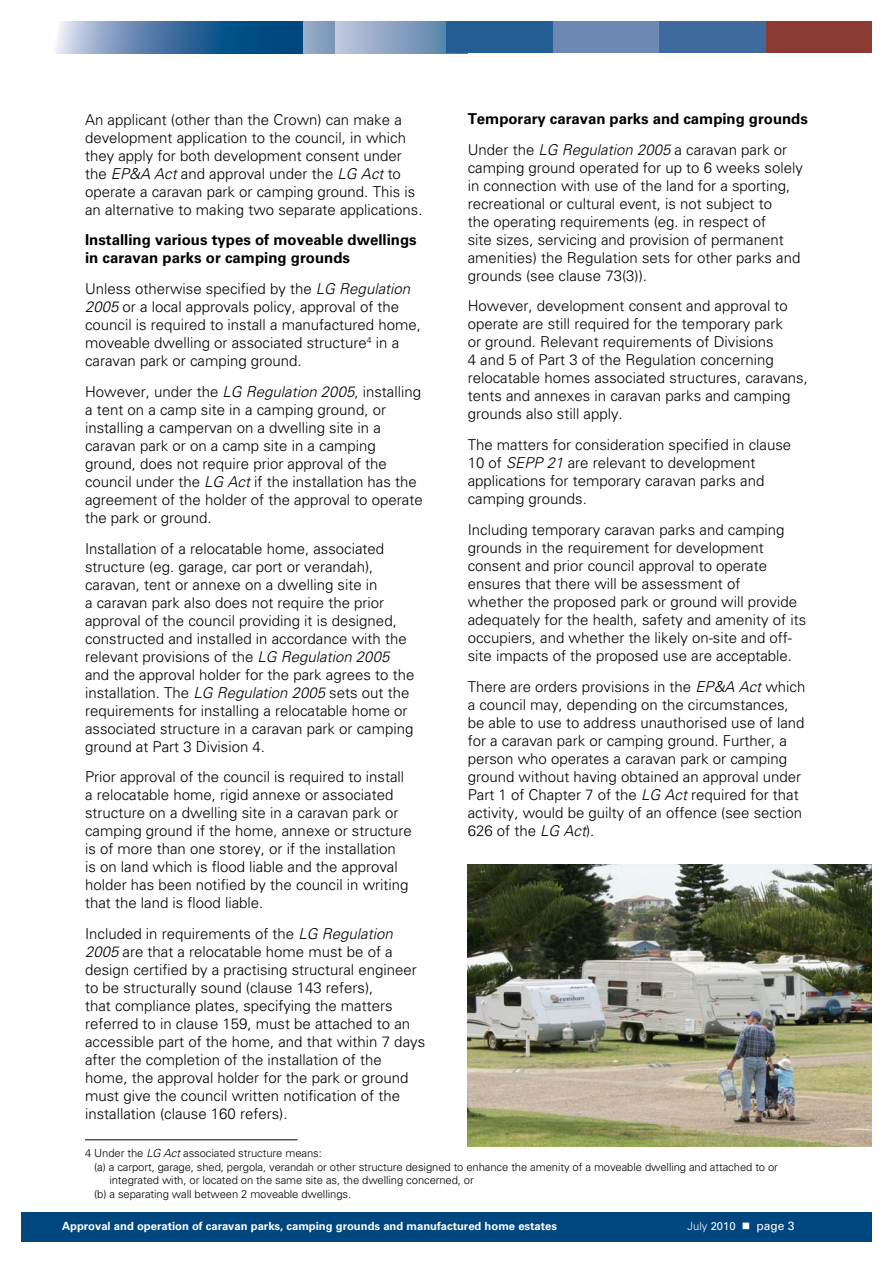
<style>
.page{position:relative;width:893px;height:1263px;background:#fff}
.page>*{position:absolute;margin:0;border:0;box-sizing:border-box;transform-origin:0 0}
.t1{font:300 15px/18px "Univers";color:#000}
.t2{font:700 15px/30.8px "Univers";color:#000}
.t3{font:12px "Univers";color:#fff}
.t4{font:300 11.25px "Univers";letter-spacing:-.01em;color:#000}
.t5{font:700 11.25px "Univers";color:#fff}
.s1{font-weight:300}
.s2{font-weight:300;font-style:italic}
.s3{font-style:italic}
.s4{font-weight:300;font-size:11.25px}
.s5{font-size:11.25px}
</style>
<div class="page">
<div style="left:21px;top:1212px;width:851px;height:30px;background:#00467f"></div>
<svg style="left:56px;top:21px;width:247px;height:32px;background:#4978a5"></svg>
<svg style="left:303px;top:21px;width:143px;height:32px;background:#8da5c3"></svg>
<div style="left:765px;top:21px;width:107px;height:32px;background:#8c3b32"></div>
<div style="left:659px;top:21px;width:106px;height:32px;background:#3e6b9d"></div>
<div style="left:553px;top:21px;width:106px;height:32px;background:#6c89b4"></div>
<div style="left:446px;top:21px;width:107px;height:32px;background:#235d92"></div>
<img style="left:468px;top:865px;width:404px;height:282px">
<hr style="left:85px;top:1139px;width:212px;height:1px;background:#000">
<p class="t2" style="left:468px;top:103px;width:342px">Temporary caravan parks and camping grounds<br><span class="s1">Under the</span> <span class="s2">LG Regulation 2005</span> <span class="s1">a caravan park or</span></p>
<p class="t1" style="left:468px;top:158px;width:337px">camping ground operated for up to 6 weeks solely in connection with use of the land for a sporting, recreational or cultural event, is not subject to<br>the operating requirements (eg. in respect of<br>site sizes, servicing and provision of permanent amenities) the Regulation sets for other parks and grounds (see clause 73(3)).</p>
<p class="t1" style="left:468px;top:297px;width:342px">However, development consent and approval to operate are still required for the temporary park<br>or ground. Relevant requirements of Divisions<br>4 and 5 of Part 3 of the Regulation concerning relocatable homes associated structures, caravans, tents and annexes in caravan parks and camping grounds also still apply.</p>
<p class="t1" style="left:468px;top:436px;width:325px">The matters for consideration specified in clause 10 of <span class="s3">SEPP 21</span> are relevant to development applications for temporary caravan parks and camping grounds.</p>
<p class="t1" style="left:468px;top:521px;width:340px">Including temporary caravan parks and camping grounds in the requirement for development consent and prior council approval to operate ensures that there will be assessment of<br>whether the proposed park or ground will provide adequately for the health, safety and amenity of its occupiers, and whether the likely on-site and off&shy;site impacts of the proposed use are acceptable.</p>
<p class="t1" style="left:468px;top:677px;width:339px">There are orders provisions in the <span class="s3">EP&amp;A Act</span> which a council may, depending on the circumstances, be able to use to address unauthorised use of land for a caravan park or camping ground. Further, a person who operates a caravan park or camping ground without having obtained an approval under Part 1 of Chapter 7 of the <span class="s3">LG Act</span> required for that activity, would be guilty of an offence (see section 626 of the <span class="s3">LG Act</span>).</p>
<p class="t1" style="left:85px;top:110px;width:339px">An applicant (other than the Crown) can make a development application to the council, in which they apply for both development consent under the <span class="s3">EP&amp;A Act</span> and approval under the <span class="s3">LG Act</span> to operate a caravan park or camping ground. This is an alternative to making two separate applications.</p>
<p class="t2" style="left:85px;top:231px;width:333px;line-height:18px">Installing various types of moveable dwellings in caravan parks or camping grounds</p>
<p class="t1" style="left:85px;top:280px;width:337px">Unless otherwise specified by the <span class="s3">LG Regulation 2005</span> or a local approvals policy, approval of the council is required to install a manufactured home, moveable dwelling or associated structure<sup>4</sup> in a caravan park or camping ground.</p>
<p class="t1" style="left:85px;top:383px;width:339px">However, under the <span class="s3">LG Regulation 2005</span>, installing a tent on a camp site in a camping ground, or installing a campervan on a dwelling site in a caravan park or on a camp site in a camping ground, does not require prior approval of the council under the <span class="s3">LG Act</span> if the installation has the agreement of the holder of the approval to operate the park or ground.</p>
<p class="t1" style="left:85px;top:539px;width:331px">Installation of a relocatable home, associated structure (eg. garage, car port or verandah), caravan, tent or annexe on a dwelling site in<br>a caravan park also does not require the prior approval of the council providing it is designed, constructed and installed in accordance with the relevant provisions of the <span class="s3">LG Regulation 2005 </span>and the approval holder for the park agrees to the installation. The <span class="s3">LG Regulation 2005</span> sets out the requirements for installing a relocatable home or associated structure in a caravan park or camping ground at Part 3 Division 4.</p>
<p class="t1" style="left:85px;top:768px;width:328px">Prior approval of the council is required to install a relocatable home, rigid annexe or associated structure on a dwelling site in a caravan park or camping ground if the home, annexe or structure is of more than one storey, or if the installation<br>is on land which is flood liable and the approval holder has been notified by the council in writing that the land is flood liable.</p>
<p class="t1" style="left:85px;top:925px;width:342px">Included in requirements of the <span class="s3">LG Regulation 2005</span> are that a relocatable home must be of a design certified by a practising structural engineer to be structurally sound (clause 143 refers),<br>that compliance plates, specifying the matters referred to in clause 159, must be attached to an accessible part of the home, and that within 7 days after the completion of the installation of the home, the approval holder for the park or ground must give the council written notification of the installation (clause 160 refers).</p>
<p class="t4" style="left:85px;top:1146px;width:238px">4 Under the <span class="s3">LG Act</span> associated structure means:</p>
<p class="t4" style="left:94px;top:1160px;width:685px">(a) a carport, garage, shed, pergola, verandah or other structure designed to enhance the amenity of a moveable dwelling and attached to or</p>
<p class="t4" style="left:109px;top:1173px;width:366px">integrated with, or located on the same site as, the dwelling concerned, or</p>
<p class="t4" style="left:94px;top:1187px;width:258px">(b) a separating wall between 2 moveable dwellings.</p>
<p class="t5" style="left:62px;top:1220px;width:497px">Approval and operation of caravan parks, camping grounds and manufactured home estates</p>
<p class="t3" style="left:688px;top:1219px;width:109px"><span class="s4">July</span> <span class="s5">2010</span> ■ page 3</p>
</div>
